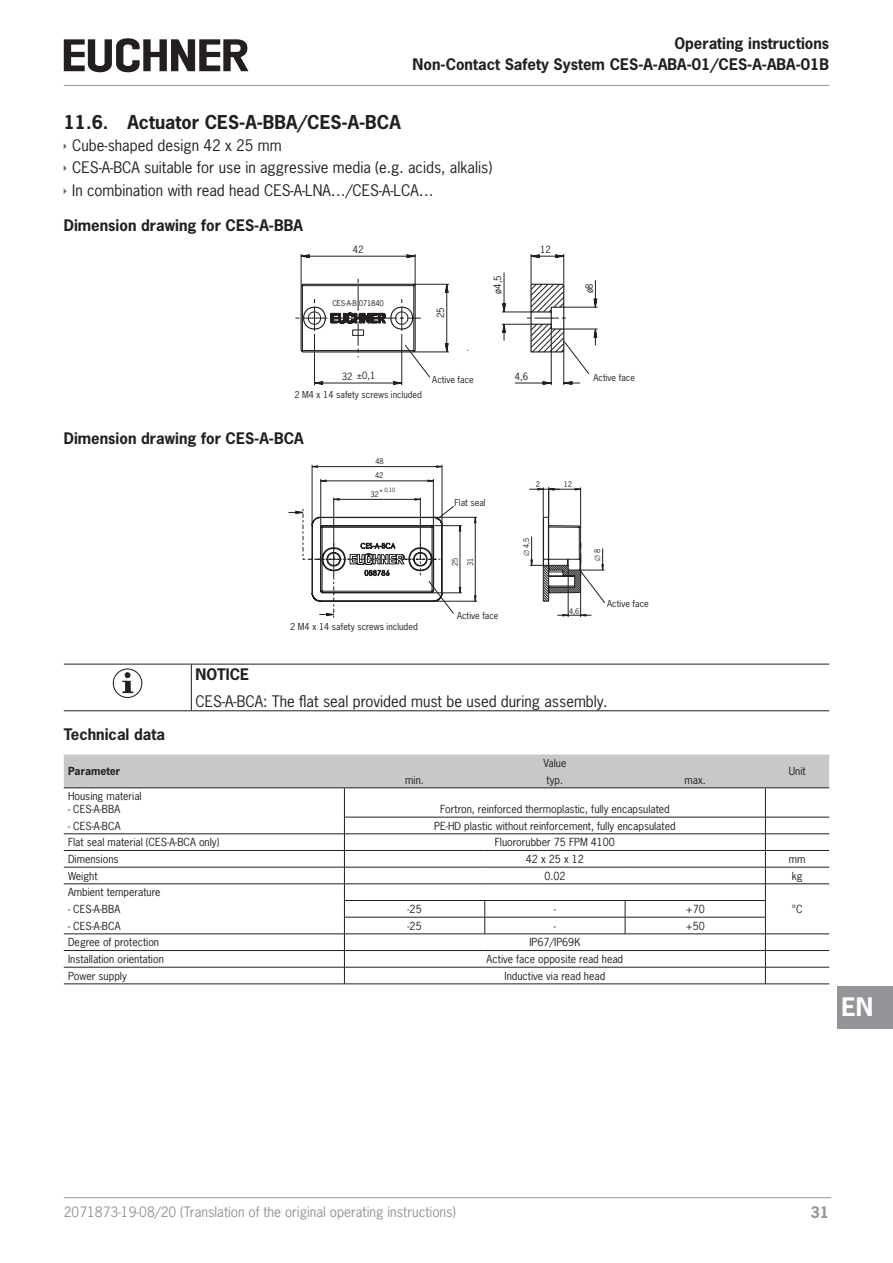
<style>
.page{position:relative;width:893px;height:1263px;background:#fff}
.page>*{position:absolute;margin:0;border:0;box-sizing:border-box;transform-origin:0 0}
.t1{font:700 24px "News Gothic Std";color:#fff}
.t2{font:700 18px "News Gothic Std";color:#231f20}
.paragraph{font:15px "News Gothic Std";color:#231f20}
.paragraph-2{font:700 15px/20.1px "News Gothic Std";color:#231f20;text-align:right}
.signalword{font:700 15px "News Gothic Std";color:#231f20}
.t3{font:700 15px "News Gothic Std";color:#939598}
.t4{font:13.5px "News Gothic Std";color:#939598}
.tablebodycentred{font:10.5px "News Gothic Std";color:#231f20}
.tablebodyleft{font:10.5px "News Gothic Std";color:#231f20}
.tableheadcentered{font:10.5px "News Gothic Std";color:#231f20}
.tableheadleft{font:700 10.5px "News Gothic Std";color:#231f20}
.t5{font:9.45px "News Gothic";letter-spacing:-.02em;color:#231f20}
.legendleft{font:9px "News Gothic Std";color:#231f20}
.t6{font:7.5px "News Gothic";letter-spacing:-.02em;color:#231f20}
.t7{font:7.35px/15.3px "News Gothic";letter-spacing:-.02em;color:#231f20}
.t8{font:5.55px "News Gothic";color:#231f20}
</style>
<div class="page">
<hr style="left:64px;top:85px;width:765px;height:1px;background:#939598">
<hr style="left:64px;top:1197px;width:767px;height:1px;background:#939598">
<svg style="left:64px;top:38px;width:184px;height:34px"></svg>
<div style="left:838px;top:986px;width:55px;height:43px;background:#939598"></div>
<svg style="left:295px;top:254px;width:303px;height:132px"></svg>
<hr style="left:321px;top:481px;width:112px;height:1px;background:#231f20">
<hr style="left:433px;top:479px;width:1px;height:48px;background:#231f20">
<hr style="left:320px;top:479px;width:1px;height:48px;background:#231f20">
<hr style="left:420px;top:497px;width:1px;height:62px;background:#231f20">
<hr style="left:333px;top:497px;width:1px;height:62px;background:#231f20">
<svg style="left:436px;top:465px;width:6px;height:3px"></svg>
<hr style="left:312px;top:466px;width:130px;height:1px;background:#231f20">
<hr style="left:442px;top:465px;width:1px;height:60px;background:#231f20">
<hr style="left:312px;top:465px;width:1px;height:60px;background:#231f20">
<hr style="left:543px;top:487px;width:1px;height:31px;background:#231f20">
<svg style="left:529px;top:488px;width:30px;height:2px"></svg>
<hr style="left:549px;top:489px;width:32px;height:1px;background:#231f20">
<hr style="left:580px;top:487px;width:1px;height:40px;background:#231f20">
<hr style="left:548px;top:487px;width:1px;height:31px;background:#231f20">
<svg style="left:288px;top:498px;width:317px;height:120px"></svg>
<hr style="left:64px;top:664px;width:127px;height:1px;background:#231f20">
<hr style="left:191px;top:664px;width:638px;height:1px;background:#231f20">
<hr style="left:191px;top:664px;width:1px;height:47px;background:#231f20">
<hr style="left:64px;top:710px;width:127px;height:1px;background:#231f20">
<hr style="left:191px;top:710px;width:638px;height:1px;background:#231f20">
<svg style="left:113px;top:668px;width:29px;height:30px"></svg>
<svg style="left:122px;top:672px;width:11px;height:21px"></svg>
<svg style="left:64px;top:754px;width:765px;height:230px"></svg>
<hr style="left:344px;top:900px;width:141px;height:1px;background:#231f20">
<hr style="left:485px;top:900px;width:140px;height:1px;background:#231f20">
<hr style="left:625px;top:900px;width:141px;height:1px;background:#231f20">
<h3 class="paragraph-2" style="left:413px;top:33px;width:418px">Operating instructions<br>Non-Contact Safety System CES-A-ABA-01/CES-A-ABA-01B</h3>
<p class="t2" style="left:64px;top:110px;width:339px">11.6. Actuator CES‑A-BBA/CES‑A-BCA</p>
<p class="paragraph" style="left:72px;top:136px;width:211px">Cube-shaped design 42 x 25 mm</p>
<p class="paragraph" style="left:72px;top:158px;width:421px">CES‑A-BCA suitable for use in aggressive media (e.g. acids, alkalis)</p>
<p class="paragraph" style="left:72px;top:180px;width:363px">In combination with read head CES‑A-LNA…/CES‑A-LCA…</p>
<p class="paragraph-2" style="left:64px;top:215px;width:241px">Dimension drawing for CES‑A-BBA</p>
<p class="t5" style="left:353px;top:244px;width:12px">42</p>
<p class="t5" style="left:540px;top:244px;width:12px">12</p>
<p class="t6" style="left:332px;top:299px;width:53px">CES-A-B 071840</p>
<p class="t5" style="left:434px;top:318px;width:12px;rotate:-90deg">25</p>
<p class="t5" style="left:492px;top:294px;width:20px;rotate:-90deg">ø4,5</p>
<p class="t5" style="left:583px;top:293px;width:12px;rotate:-90deg">ø8</p>
<p class="t5" style="left:342px;top:370px;width:35px">32 ±0,1</p>
<p class="legendleft" style="left:294px;top:388px;width:129px">2 M4 x 14 safety screws included</p>
<p class="paragraph-2" style="left:64px;top:428px;width:241px">Dimension drawing for CES‑A-BCA</p>
<p class="t7" style="left:375px;top:468px;width:10px">42</p>
<p class="t7" style="left:370px;top:486px;width:10px">32</p>
<p class="t7" style="left:375px;top:454px;width:10px">48</p>
<p class="t8" style="left:379px;top:486px;width:17px">± 0,10</p>
<p class="t5" style="left:515px;top:371px;width:15px">4,6</p>
<p class="legendleft" style="left:432px;top:374px;width:43px">Active face</p>
<p class="legendleft" style="left:593px;top:372px;width:43px">Active face</p>
<p class="legendleft" style="left:454px;top:497px;width:33px">Flat seal</p>
<p class="t7" style="left:536px;top:476px;width:6px">2</p>
<p class="t7" style="left:564px;top:476px;width:10px">12</p>
<p class="t7" style="left:447px;top:566px;width:10px;rotate:-90deg">25<br>31</p>
<p class="t7" style="left:519px;top:555px;width:20px;rotate:-90deg">∅ 4,5</p>
<p class="t7" style="left:590px;top:561px;width:14px;rotate:-90deg">∅ 8</p>
<p class="legendleft" style="left:290px;top:621px;width:129px">2 M4 x 14 safety screws included</p>
<p class="legendleft" style="left:457px;top:610px;width:43px">Active face</p>
<p class="t7" style="left:569px;top:603px;width:12px">4,6</p>
<p class="legendleft" style="left:607px;top:597px;width:43px">Active face</p>
<p class="paragraph-2" style="left:64px;top:724px;width:103px">Technical data</p>
<p class="tableheadleft" style="left:68px;top:764px;width:54px">Parameter</p>
<p class="signalword" style="left:196px;top:664px;width:55px">NOTICE</p>
<p class="paragraph" style="left:196px;top:691px;width:413px">CES‑A-BCA: The flat seal provided must be used during assembly.</p>
<p class="tableheadcentered" style="left:543px;top:756px;width:25px">Value</p>
<p class="tableheadcentered" style="left:405px;top:773px;width:20px">min.</p>
<p class="tableheadcentered" style="left:547px;top:773px;width:18px">typ.</p>
<p class="tableheadcentered" style="left:684px;top:773px;width:23px">max.</p>
<p class="tableheadcentered" style="left:789px;top:764px;width:18px">Unit</p>
<p class="tablebodyleft" style="left:68px;top:789px;width:75px">Housing material</p>
<p class="tablebodyleft" style="left:68px;top:802px;width:54px">- CES‑A-BBA</p>
<p class="tablebodycentred" style="left:440px;top:802px;width:231px">Fortron, reinforced thermoplastic, fully encapsulated</p>
<p class="tablebodyleft" style="left:68px;top:819px;width:54px">- CES‑A-BCA</p>
<p class="tablebodycentred" style="left:434px;top:819px;width:243px">PE-HD plastic without reinforcement, fully encapsulated</p>
<p class="tablebodyleft" style="left:68px;top:835px;width:153px">Flat seal material (CES‑A-BCA only)</p>
<p class="tablebodycentred" style="left:495px;top:835px;width:122px">Fluororubber 75 FPM 4100</p>
<p class="tablebodyleft" style="left:68px;top:852px;width:52px">Dimensions</p>
<p class="tablebodycentred" style="left:526px;top:852px;width:60px">42 x 25 x 12</p>
<p class="tablebodycentred" style="left:789px;top:852px;width:18px">mm</p>
<p class="tablebodyleft" style="left:68px;top:869px;width:31px">Weight</p>
<p class="tablebodycentred" style="left:544px;top:869px;width:23px">0.02</p>
<p class="tablebodycentred" style="left:792px;top:869px;width:12px">kg</p>
<p class="tablebodyleft" style="left:68px;top:885px;width:94px">Ambient temperature</p>
<p class="tablebodyleft" style="left:68px;top:902px;width:54px">- CES‑A-BBA</p>
<p class="tablebodycentred" style="left:407px;top:902px;width:16px">-25</p>
<p class="tablebodycentred" style="left:554px;top:902px;width:4px">-</p>
<p class="tablebodycentred" style="left:686px;top:902px;width:21px">+70</p>
<p class="tablebodycentred" style="left:792px;top:902px;width:12px">°C</p>
<p class="tablebodyleft" style="left:68px;top:919px;width:54px">- CES‑A-BCA</p>
<p class="tablebodycentred" style="left:407px;top:919px;width:16px">-25</p>
<p class="tablebodycentred" style="left:554px;top:919px;width:4px">-</p>
<p class="tablebodycentred" style="left:686px;top:919px;width:21px">+50</p>
<p class="tablebodyleft" style="left:68px;top:935px;width:93px">Degree of protection</p>
<p class="tablebodycentred" style="left:529px;top:935px;width:53px">IP67/IP69K</p>
<p class="tablebodyleft" style="left:68px;top:952px;width:97px">Installation orientation</p>
<p class="tablebodycentred" style="left:487px;top:952px;width:138px">Active face opposite read head</p>
<p class="tablebodyleft" style="left:68px;top:969px;width:60px">Power supply</p>
<p class="tablebodycentred" style="left:505px;top:969px;width:102px">Inductive via read head</p>
<h1 class="t1" style="left:841px;top:991px;width:33px">EN</h1>
<p class="t4" style="left:64px;top:1203px;width:394px">2071873-19-08/20 (Translation of the original operating instructions)</p>
<h3 class="t3" style="left:810px;top:1202px;width:20px">31</h3>
</div>
